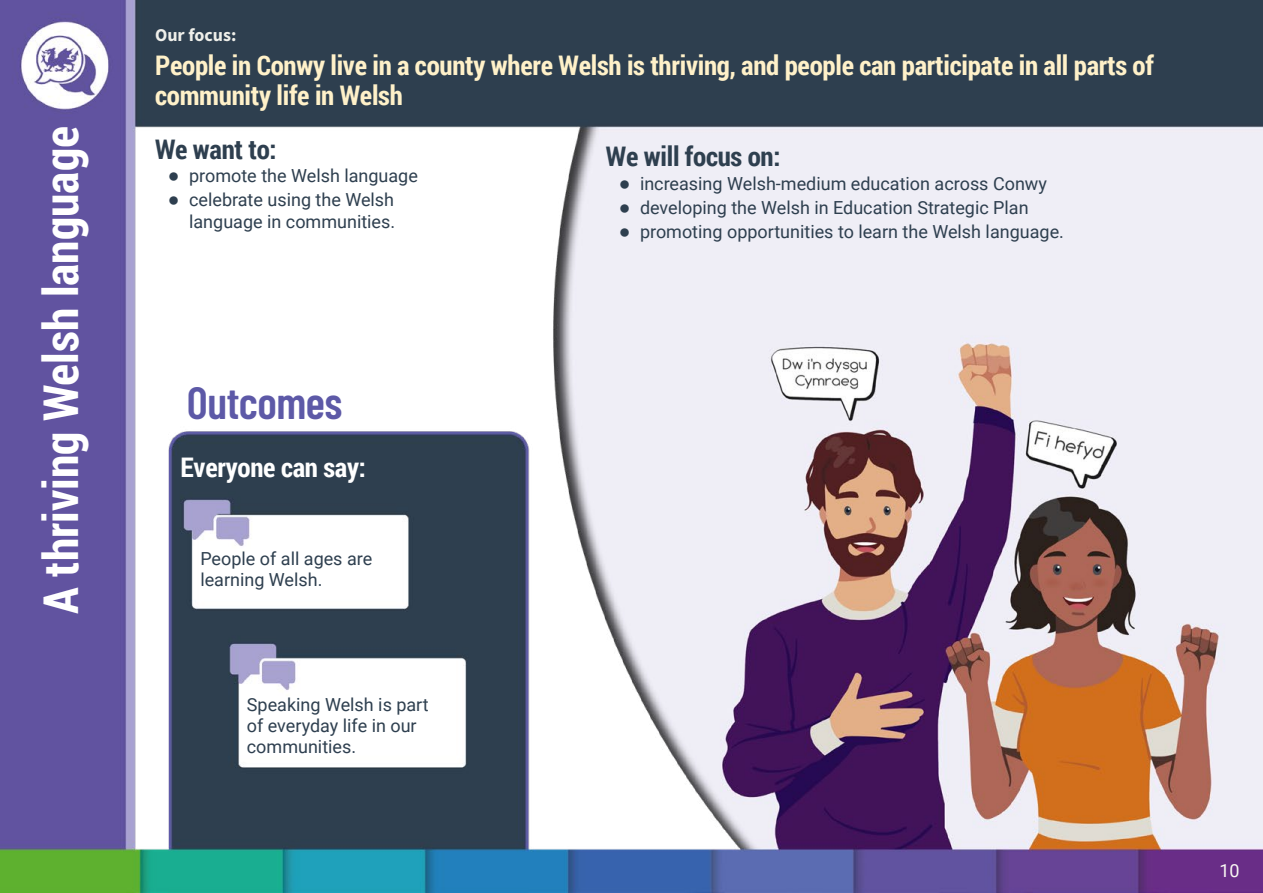
<style>
.page{position:relative;width:1263px;height:893px;background:#fff}
.page>*{position:absolute;margin:0;border:0;box-sizing:border-box;transform-origin:0 0}
.t1{font:700 48px "Roboto Condensed";color:#fff}
.t2{font:600 45px "Barlow Condensed";letter-spacing:-.01em;color:#5d59a7}
.t3{font:700 27px/30px "Roboto Condensed";letter-spacing:-.01em;color:#fff1c9}
.t4{font:700 27px "Roboto Condensed";letter-spacing:-.01em;color:#2e3f4f}
.t5{font:700 27px "Roboto Condensed";letter-spacing:-.01em;color:#fff}
.t6{font:18px/21px "Roboto";color:#2e3f4f}
.t7{font:700 18px "Source Sans Pro";color:#efefea}
.t8{font:18px "Roboto";color:#f9f8f3}
.s1{font-family:"Arial";font-weight:700;font-size:19.5px}
</style>
<div class="page">
<img style="left:0;top:0;width:1263px;height:893px">
<p class="t1" style="left:27px;top:614px;width:489px;rotate:-90deg">A thriving Welsh language</p>
<p class="t7" style="left:155px;top:23px;width:83px">Our focus:</p>
<p class="t3" style="left:155px;top:49px;width:1000px">People in Conwy live in a county where Welsh is thriving, and people can participate in all parts of community life in Welsh</p>
<p class="t4" style="left:155px;top:130px;width:123px">We want to:</p>
<p class="t6" style="left:168px;top:165px;width:252px"><span class="s1">●</span> promote the Welsh language</p>
<p class="t6" style="left:168px;top:188px;width:229px;line-height:21.6px;text-align:right"><span class="s1">●</span> celebrate using the Welsh language in communities.</p>
<p class="t4" style="left:606px;top:138px;width:176px">We will focus on:</p>
<p class="t6" style="left:619px;top:173px;width:430px"><span class="s1">●</span> increasing Welsh-medium education across Conwy</p>
<p class="t6" style="left:619px;top:196px;width:411px"><span class="s1">●</span> developing the Welsh in Education Strategic Plan</p>
<p class="t6" style="left:619px;top:220px;width:447px"><span class="s1">●</span> promoting opportunities to learn the Welsh language.</p>
<p class="t2" style="left:187px;top:375px;width:157px">Outcomes</p>
<p class="t5" style="left:181px;top:449px;width:187px">Everyone can say:</p>
<p class="t6" style="left:200px;top:548px;width:173px">People of all ages are learning Welsh.</p>
<p class="t6" style="left:247px;top:693px;width:183px">Speaking Welsh is part of everyday life in our communities.</p>
<p class="t8" style="left:1219px;top:858px;width:22px">10</p>
</div>
